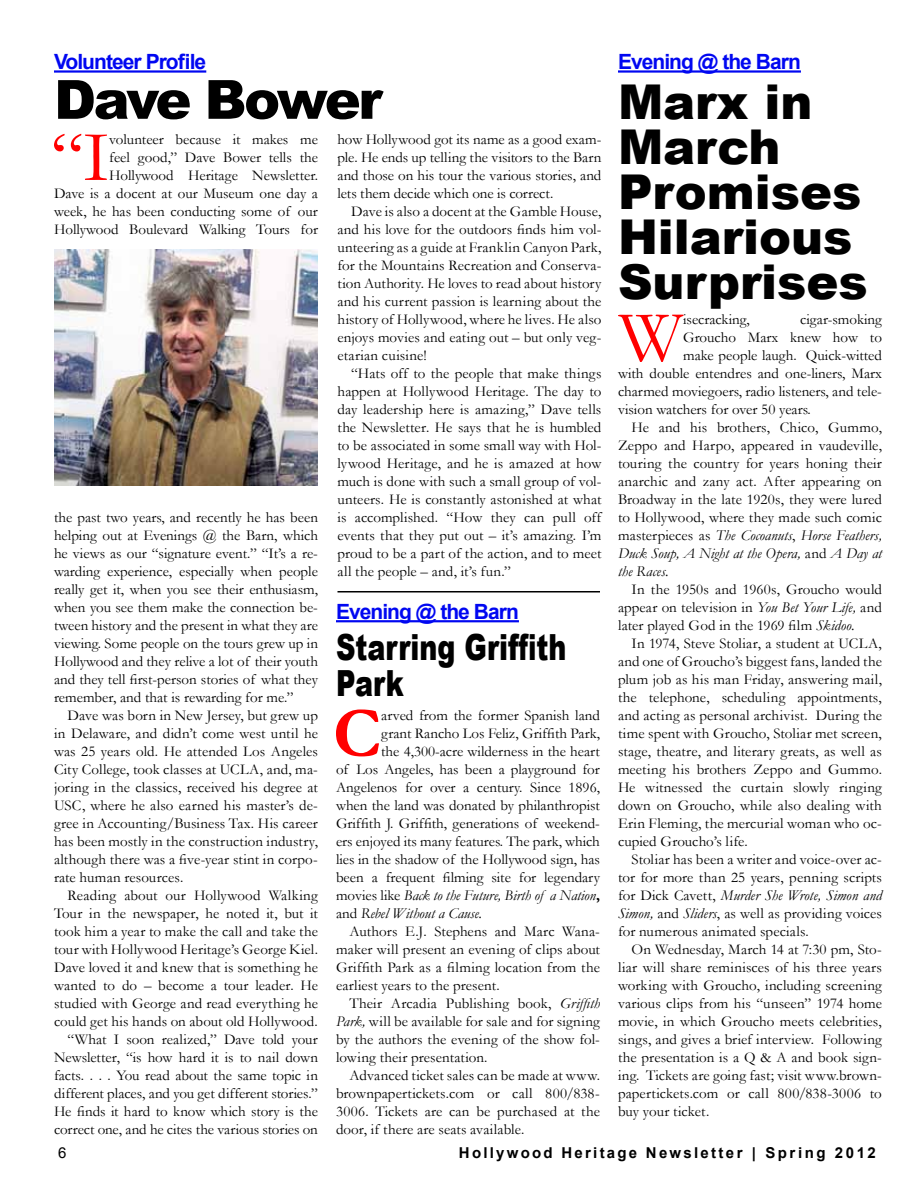
<style>
.page{position:relative;width:918px;height:1188px;background:#fff}
.page>*{position:absolute;margin:0;border:0;box-sizing:border-box;transform-origin:0 0}
.t1{font:72.75px "Garamond";color:#f00}
.t2{font:700 71.7px "Garamond";color:#f00}
.t3{font:900 54px "Arial";letter-spacing:-.055em;color:#000}
.t4{font:900 48px/45px "Arial";color:#000}
.t5{font:900 36px/36px "Arial";color:#000;scale:.75 1}
.t6{font:700 21px "Arial";letter-spacing:-.045em;color:#0007f1}
.t7{font:15px/18px "Garamond";color:#000;text-align:justify}
.t8{font:italic 15px "Garamond";color:#000}
.t9{font:700 15px "Arial";letter-spacing:.15em;color:#000}
.t10{font:15px "Arial";color:#000}
.s1{font-style:normal}
.s2{font-weight:700;font-style:normal}
.s3{font-style:italic}
</style>
<div class="page">
<hr style="left:54px;top:70px;width:152px;height:3px;background:#0007f1">
<img style="left:54px;top:249px;width:264px;height:237px">
<hr style="left:336px;top:620px;width:183px;height:2px;background:#0007f1">
<hr style="left:618px;top:70px;width:183px;height:3px;background:#0007f1">
<hr style="left:338px;top:591px;width:262px;height:1px;background:#000">
<h3 class="t6" style="left:54px;top:48px;width:154px">Volunteer Profile</h3>
<h3 class="t3" style="left:54px;top:60px;width:330px">Dave Bower</h3>
<h1 class="t1" style="left:51px;top:108px;width:60px">“I</h1>
<p class="t7" style="left:54px;top:130px;width:266px;text-align:right">volunteer because it makes me<br>feel good,” Dave Bower tells the Hollywood Heritage Newsletter.<br>Dave is a docent at our Museum one day a week, he has been conducting some of our Hollywood Boulevard Walking Tours for</p>
<p class="t7" style="left:54px;top:508px;width:266px">the past two years, and recently he has been helping out at Evenings @ the Barn, which he views as our “signature event.” “It’s a re&shy;warding experience, especially when people really get it, when you see their enthusiasm, when you see them make the connection be&shy;tween history and the present in what they are viewing. Some people on the tours grew up in Hollywood and they relive a lot of their youth and they tell first-person stories of what they remember, and that is rewarding for me.”</p>
<p class="t7" style="left:54px;top:706px;width:266px;text-indent:14px">Dave was born in New Jersey, but grew up in Delaware, and didn’t come west until he was 25 years old. He attended Los Angeles City College, took classes at UCLA, and, ma&shy;joring in the classics, received his degree at USC, where he also earned his master’s de&shy;gree in Accounting/Business Tax. His career has been mostly in the construction industry, although there was a five-year stint in corpo&shy;rate human resources.</p>
<p class="t7" style="left:54px;top:886px;width:266px;text-align:right">Reading about our Hollywood Walking Tour in the newspaper, he noted it, but it took him a year to make the call and take the tour with Hollywood Heritage’s George Kiel.<br>Dave loved it and knew that is something he wanted to do – become a tour leader. He studied with George and read everything he could get his hands on about old Hollywood. “What I soon realized,” Dave told your Newsletter, “is how hard it is to nail down facts. . . . You read about the same topic in different places, and you get different stories.” He finds it hard to know which story is the correct one, and he cites the various stories on</p>
<p class="t7" style="left:338px;top:130px;width:266px">how Hollywood got its name as a good exam&shy;ple. He ends up telling the visitors to the Barn and those on his tour the various stories, and lets them decide which one is correct.</p>
<p class="t7" style="left:338px;top:202px;width:266px;text-indent:14px">Dave is also a docent at the Gamble House, and his love for the outdoors finds him vol&shy;unteering as a guide at Franklin Canyon Park, for the Mountains Recreation and Conserva&shy;tion Authority. He loves to read about history and his current passion is learning about the history of Hollywood, where he lives. He also enjoys movies and eating out – but only veg&shy;etarian cuisine!</p>
<p class="t7" style="left:338px;top:364px;width:266px;text-indent:14px">“Hats off to the people that make things happen at Hollywood Heritage. The day to day leadership here is amazing,” Dave tells the Newsletter. He says that he is humbled to be associated in some small way with Hol&shy;lywood Heritage, and he is amazed at how much is done with such a small group of vol&shy;unteers. He is constantly astonished at what is accomplished. “How they can pull off events that they put out – it’s amazing. I’m proud to be a part of the action, and to meet all the people – and, it’s fun.”</p>
<h3 class="t6" style="left:336px;top:598px;width:184px">Evening @ the Barn</h3>
<h3 class="t5" style="left:336px;top:628px;width:309px">Starring Griffith<br>Park</h3>
<h2 class="t2" style="left:333px;top:685px;width:50px">C</h2>
<p class="t7" style="left:381px;top:706px;width:220px">arved from the former Spanish land</p>
<p class="t7" style="left:381px;top:724px;width:220px">grant Rancho Los Feliz, Griffith Park,</p>
<p class="t7" style="left:381px;top:742px;width:220px">the 4,300-acre wilderness in the heart</p>
<p class="t7" style="left:336px;top:760px;width:265px">of Los Angeles, has been a playground for</p>
<p class="t7" style="left:336px;top:778px;width:265px">Angelenos for over a century. Since 1896,</p>
<p class="t7" style="left:336px;top:796px;width:265px">when the land was donated by philanthropist</p>
<p class="t7" style="left:336px;top:814px;width:266px">Griffith J. Griffith, generations of weekend-</p>
<p class="t7" style="left:336px;top:832px;width:265px">ers enjoyed its many features. The park, which</p>
<p class="t7" style="left:336px;top:850px;width:265px">lies in the shadow of the Hollywood sign, has</p>
<p class="t7" style="left:336px;top:868px;width:265px">been a frequent filming site for legendary</p>
<p class="t8" style="left:336px;top:885px;width:265px"><span class="s1">movies like</span> Back to the Future, Birth of a Nation<span class="s2">,</span></p>
<p class="t8" style="left:336px;top:903px;width:148px"><span class="s1">and</span> Rebel Without a Cause.</p>
<p class="t7" style="left:350px;top:922px;width:252px">Authors E.J. Stephens and Marc Wana-</p>
<p class="t7" style="left:336px;top:940px;width:265px">maker will present an evening of clips about</p>
<p class="t7" style="left:336px;top:958px;width:265px">Griffith Park as a filming location from the</p>
<p class="t7" style="left:336px;top:976px;width:165px">earliest years to the present.</p>
<p class="t7" style="left:350px;top:994px;width:252px">Their Arcadia Publishing book, <span class="s3">Griffith</span></p>
<p class="t7" style="left:336px;top:1012px;width:265px"><span class="s3">Park,</span> will be available for sale and for signing</p>
<p class="t7" style="left:336px;top:1030px;width:266px">by the authors the evening of the show fol-</p>
<p class="t7" style="left:336px;top:1048px;width:153px">lowing their presentation.</p>
<p class="t7" style="left:350px;top:1066px;width:252px">Advanced ticket sales can be made at www.</p>
<p class="t7" style="left:336px;top:1084px;width:265px">brownpapertickets.com or call 800/838-</p>
<p class="t7" style="left:336px;top:1102px;width:265px">3006. Tickets are can be purchased at the</p>
<p class="t7" style="left:336px;top:1120px;width:190px">door, if there are seats available.</p>
<h3 class="t6" style="left:618px;top:48px;width:184px">Evening @ the Barn</h3>
<h3 class="t4" style="left:618px;top:78px;width:251px">Marx in<br>March<br>Promises<br>Hilarious<br>Surprises</h3>
<h1 class="t1" style="left:619px;top:288px;width:66px">W</h1>
<p class="t7" style="left:683px;top:310px;width:68px">isecracking,</p>
<p class="t7" style="left:800px;top:310px;width:83px">cigar-smoking</p>
<p class="t7" style="left:683px;top:328px;width:200px">Groucho Marx knew how to</p>
<p class="t7" style="left:683px;top:346px;width:200px">make people laugh. Quick-witted</p>
<p class="t7" style="left:618px;top:364px;width:265px">with double entendres and one-liners, Marx</p>
<p class="t7" style="left:618px;top:382px;width:266px">charmed moviegoers, radio listeners, and tele-</p>
<p class="t7" style="left:618px;top:400px;width:194px">vision watchers for over 50 years.</p>
<p class="t7" style="left:632px;top:418px;width:252px">He and his brothers, Chico, Gummo,</p>
<p class="t7" style="left:618px;top:436px;width:265px">Zeppo and Harpo, appeared in vaudeville,</p>
<p class="t7" style="left:618px;top:454px;width:265px">touring the country for years honing their</p>
<p class="t7" style="left:618px;top:472px;width:265px">anarchic and zany act. After appearing on</p>
<p class="t7" style="left:618px;top:490px;width:265px">Broadway in the late 1920s, they were lured</p>
<p class="t7" style="left:618px;top:508px;width:265px">to Hollywood, where they made such comic</p>
<p class="t8" style="left:618px;top:525px;width:265px"><span class="s1">masterpieces as</span> The Cocoanuts<span class="s1">,</span> Horse Feathers,</p>
<p class="t8" style="left:618px;top:543px;width:265px">Duck Soup, A Night at the Opera, <span class="s1">and</span> A Day at</p>
<p class="t8" style="left:618px;top:561px;width:52px">the Races.</p>
<p class="t7" style="left:618px;top:580px;width:265px;text-indent:14px">In the 1950s and 1960s, Groucho would appear on television in <span class="s3">You Bet Your Life,</span> and later played God in the 1969 film <span class="s3">Skidoo.</span></p>
<p class="t7" style="left:618px;top:634px;width:266px;text-indent:14px">In 1974, Steve Stoliar, a student at UCLA, and one of Groucho’s biggest fans, landed the plum job as his man Friday, answering mail, the telephone, scheduling appointments, and acting as personal archivist. During the time spent with Groucho, Stoliar met screen, stage, theatre, and literary greats, as well as meeting his brothers Zeppo and Gummo.<br>He witnessed the curtain slowly ringing down on Groucho, while also dealing with Erin Fleming, the mercurial woman who oc&shy;cupied Groucho’s life.</p>
<p class="t7" style="left:618px;top:850px;width:265px;text-indent:14px">Stoliar has been a writer and voice-over ac&shy;tor for more than 25 years, penning scripts for Dick Cavett, <span class="s3">Murder She Wrote, Simon and Simon,</span> and <span class="s3">Sliders</span>, as well as providing voices for numerous animated specials.</p>
<p class="t7" style="left:618px;top:940px;width:266px;text-indent:14px">On Wednesday, March 14 at 7:30 pm, Sto&shy;liar will share reminisces of his three years working with Groucho, including screening various clips from his “unseen” 1974 home movie, in which Groucho meets celebrities, sings, and gives a brief interview. Following the presentation is a Q &amp; A and book sign&shy;ing. Tickets are going fast; visit www.brown&shy;papertickets.com or call 800/838-3006 to buy your ticket.</p>
<p class="t10" style="left:58px;top:1143px;width:10px">6</p>
<p class="t9" style="left:459px;top:1142px;width:418px">Hollywood Heritage Newsletter | Spring 2012</p>
</div>
